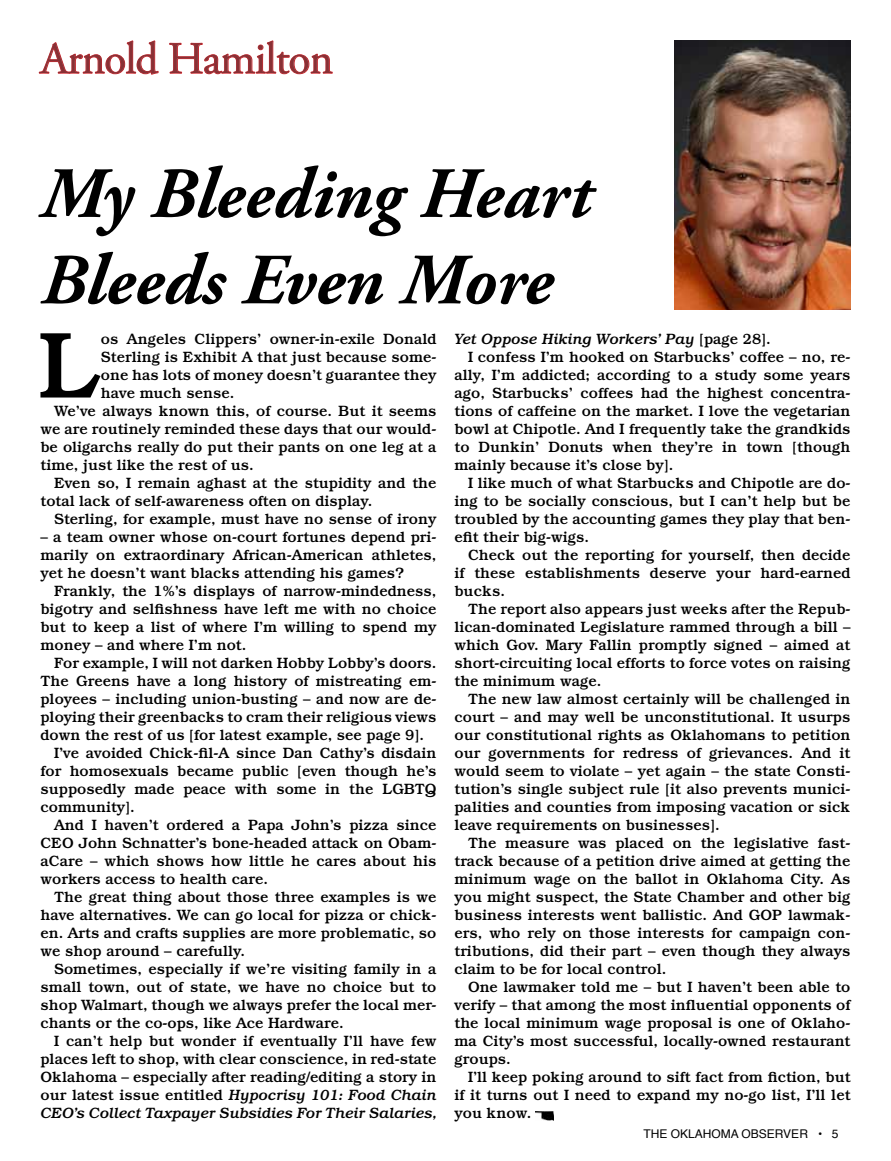
<style>
.page{position:relative;width:891px;height:1161px;background:#fff}
.page>*{position:absolute;margin:0;border:0;box-sizing:border-box;transform-origin:0 0}
.t1{font:500 94.35px "Bookman Std";color:#000}
.t2{font:italic 700 72px/86.4px "Adobe Garamond Pro";color:#000}
.t3{font:45px "Adobe Garamond Pro";letter-spacing:-.02em;color:#893035}
.t4{font:500 15px/18px "Bookman Std";color:#000;text-align:justify}
.t5{font:italic 500 15px "Bookman Std";color:#000}
.t6{font:12px "Helvetica";color:#000}
.s1{font-style:normal}
.s2{font-style:italic}
</style>
<div class="page">
<svg style="left:38px;top:40px;width:121px;height:35px"></svg>
<svg style="left:169px;top:40px;width:164px;height:35px"></svg>
<img style="left:675px;top:40px;width:175px;height:270px">
<img style="left:536px;top:1111px;width:18px;height:10px">
<h3 class="t3" style="left:40px;top:32px;width:294px">Arnold Hamilton</h3>
<h2 class="t2" style="left:40px;top:152px;width:553px">My Bleeding Heart<br>Bleeds Even More</h2>
<h1 class="t1" style="left:38px;top:310px;width:64px">L</h1>
<p class="t4" style="left:101px;top:329px;width:337px">os Angeles Clippers’ owner-in-exile Donald</p>
<p class="t5" style="left:455px;top:330px;width:318px">Yet Oppose Hiking Workers’ Pay <span class="s1">[page 28].</span></p>
<p class="t4" style="left:468px;top:347px;width:384px">I confess I’m hooked on Starbucks’ coffee – no, re-</p>
<p class="t4" style="left:455px;top:365px;width:397px">ally, I’m addicted; according to a study some years</p>
<p class="t4" style="left:455px;top:383px;width:397px">ago, Starbucks’ coffees had the highest concentra-</p>
<p class="t4" style="left:455px;top:401px;width:397px">tions of caffeine on the market. I love the vegetarian</p>
<p class="t4" style="left:455px;top:419px;width:398px">bowl at Chipotle. And I frequently take the grandkids</p>
<p class="t4" style="left:455px;top:437px;width:398px">to Dunkin’ Donuts when they’re in town [though</p>
<p class="t4" style="left:455px;top:455px;width:220px">mainly because it’s close by].</p>
<p class="t4" style="left:468px;top:473px;width:384px">I like much of what Starbucks and Chipotle are do-</p>
<p class="t4" style="left:455px;top:491px;width:397px">ing to be socially conscious, but I can’t help but be</p>
<p class="t4" style="left:455px;top:509px;width:397px">troubled by the accounting games they play that ben-</p>
<p class="t4" style="left:455px;top:527px;width:136px">efit their big-wigs.</p>
<p class="t4" style="left:468px;top:545px;width:384px">Check out the reporting for yourself, then decide</p>
<p class="t4" style="left:455px;top:563px;width:398px">if these establishments deserve your hard-earned</p>
<p class="t4" style="left:455px;top:581px;width:52px">bucks.</p>
<p class="t4" style="left:468px;top:599px;width:384px">The report also appears just weeks after the Repub-</p>
<p class="t4" style="left:455px;top:617px;width:398px">lican-dominated Legislature rammed through a bill –</p>
<p class="t4" style="left:455px;top:635px;width:397px">which Gov. Mary Fallin promptly signed – aimed at</p>
<p class="t4" style="left:455px;top:653px;width:397px">short-circuiting local efforts to force votes on raising</p>
<p class="t4" style="left:455px;top:671px;width:148px">the minimum wage.</p>
<p class="t4" style="left:468px;top:689px;width:384px">The new law almost certainly will be challenged in</p>
<p class="t4" style="left:455px;top:707px;width:397px">court – and may well be unconstitutional. It usurps</p>
<p class="t4" style="left:455px;top:725px;width:398px">our constitutional rights as Oklahomans to petition</p>
<p class="t4" style="left:455px;top:743px;width:397px">our governments for redress of grievances. And it</p>
<p class="t4" style="left:455px;top:761px;width:398px">would seem to violate – yet again – the state Consti-</p>
<p class="t4" style="left:455px;top:779px;width:397px">tution’s single subject rule [it also prevents munici-</p>
<p class="t4" style="left:455px;top:797px;width:397px">palities and counties from imposing vacation or sick</p>
<p class="t4" style="left:455px;top:815px;width:267px">leave requirements on businesses].</p>
<p class="t4" style="left:468px;top:833px;width:384px">The measure was placed on the legislative fast-</p>
<p class="t4" style="left:455px;top:851px;width:397px">track because of a petition drive aimed at getting the</p>
<p class="t4" style="left:455px;top:869px;width:397px">minimum wage on the ballot in Oklahoma City. As</p>
<p class="t4" style="left:455px;top:887px;width:397px">you might suspect, the State Chamber and other big</p>
<p class="t4" style="left:455px;top:905px;width:398px">business interests went ballistic. And GOP lawmak-</p>
<p class="t4" style="left:455px;top:923px;width:397px">ers, who rely on those interests for campaign con-</p>
<p class="t4" style="left:455px;top:941px;width:398px">tributions, did their part – even though they always</p>
<p class="t4" style="left:455px;top:959px;width:213px">claim to be for local control.</p>
<p class="t4" style="left:468px;top:977px;width:384px">One lawmaker told me – but I haven’t been able to</p>
<p class="t4" style="left:455px;top:995px;width:397px">verify – that among the most influential opponents of</p>
<p class="t4" style="left:455px;top:1013px;width:397px">the local minimum wage proposal is one of Oklaho-</p>
<p class="t4" style="left:455px;top:1031px;width:397px">ma City’s most successful, locally-owned restaurant</p>
<p class="t4" style="left:455px;top:1049px;width:58px">groups.</p>
<p class="t4" style="left:468px;top:1067px;width:384px">I’ll keep poking around to sift fact from fiction, but</p>
<p class="t4" style="left:455px;top:1085px;width:398px">if it turns out I need to expand my no-go list, I’ll let</p>
<p class="t4" style="left:455px;top:1103px;width:78px">you know.</p>
<p class="t4" style="left:101px;top:347px;width:337px">Sterling is Exhibit A that just because some-</p>
<p class="t4" style="left:101px;top:365px;width:337px">one has lots of money doesn’t guarantee they</p>
<p class="t4" style="left:101px;top:383px;width:135px">have much sense.</p>
<p class="t4" style="left:54px;top:401px;width:384px">We’ve always known this, of course. But it seems</p>
<p class="t4" style="left:41px;top:419px;width:397px">we are routinely reminded these days that our would-</p>
<p class="t4" style="left:41px;top:437px;width:397px">be oligarchs really do put their pants on one leg at a</p>
<p class="t4" style="left:41px;top:455px;width:215px">time, just like the rest of us.</p>
<p class="t4" style="left:54px;top:473px;width:384px">Even so, I remain aghast at the stupidity and the</p>
<p class="t4" style="left:41px;top:491px;width:334px">total lack of self-awareness often on display.</p>
<p class="t4" style="left:54px;top:509px;width:384px">Sterling, for example, must have no sense of irony</p>
<p class="t4" style="left:41px;top:527px;width:397px">– a team owner whose on-court fortunes depend pri&shy;marily on extraordinary African-American athletes, yet he doesn’t want blacks attending his games?</p>
<p class="t4" style="left:41px;top:581px;width:398px;text-indent:14px">Frankly, the 1%’s displays of narrow-mindedness, bigotry and selfishness have left me with no choice but to keep a list of where I’m willing to spend my money – and where I’m not.</p>
<p class="t4" style="left:54px;top:653px;width:384px">For example, I will not darken Hobby Lobby’s doors.</p>
<p class="t4" style="left:41px;top:671px;width:398px">The Greens have a long history of mistreating em-</p>
<p class="t4" style="left:41px;top:689px;width:398px">ployees – including union-busting – and now are de-</p>
<p class="t4" style="left:41px;top:707px;width:397px">ploying their greenbacks to cram their religious views</p>
<p class="t4" style="left:41px;top:725px;width:385px">down the rest of us [for latest example, see page 9].</p>
<p class="t4" style="left:54px;top:743px;width:384px">I’ve avoided Chick-fil-A since Dan Cathy’s disdain</p>
<p class="t4" style="left:41px;top:761px;width:397px">for homosexuals became public [even though he’s</p>
<p class="t4" style="left:41px;top:779px;width:398px">supposedly made peace with some in the LGBTQ</p>
<p class="t4" style="left:41px;top:797px;width:96px">community].</p>
<p class="t4" style="left:54px;top:815px;width:384px">And I haven’t ordered a Papa John’s pizza since</p>
<p class="t4" style="left:41px;top:833px;width:398px">CEO John Schnatter’s bone-headed attack on Obam-</p>
<p class="t4" style="left:41px;top:851px;width:397px">aCare – which shows how little he cares about his</p>
<p class="t4" style="left:41px;top:869px;width:229px">workers access to health care.</p>
<p class="t4" style="left:54px;top:887px;width:384px">The great thing about those three examples is we</p>
<p class="t4" style="left:41px;top:905px;width:397px">have alternatives. We can go local for pizza or chick-</p>
<p class="t4" style="left:41px;top:923px;width:397px">en. Arts and crafts supplies are more problematic, so</p>
<p class="t4" style="left:41px;top:941px;width:206px">we shop around – carefully.</p>
<p class="t4" style="left:54px;top:959px;width:384px">Sometimes, especially if we’re visiting family in a</p>
<p class="t4" style="left:41px;top:977px;width:397px">small town, out of state, we have no choice but to</p>
<p class="t4" style="left:41px;top:995px;width:398px">shop Walmart, though we always prefer the local mer-</p>
<p class="t4" style="left:41px;top:1013px;width:305px">chants or the co-ops, like Ace Hardware.</p>
<p class="t4" style="left:54px;top:1031px;width:384px">I can’t help but wonder if eventually I’ll have few</p>
<p class="t4" style="left:41px;top:1049px;width:397px">places left to shop, with clear conscience, in red-state</p>
<p class="t4" style="left:41px;top:1067px;width:398px">Oklahoma – especially after reading/editing a story in</p>
<p class="t4" style="left:41px;top:1085px;width:398px">our latest issue entitled <span class="s2">Hypocrisy 101: Food Chain</span></p>
<p class="t5" style="left:41px;top:1104px;width:398px">CEO’s Collect Taxpayer Subsidies For Their Salaries,</p>
<p class="t6" style="left:644px;top:1125px;width:197px">THE OKLAHOMA OBSERVER • 5</p>
</div>
